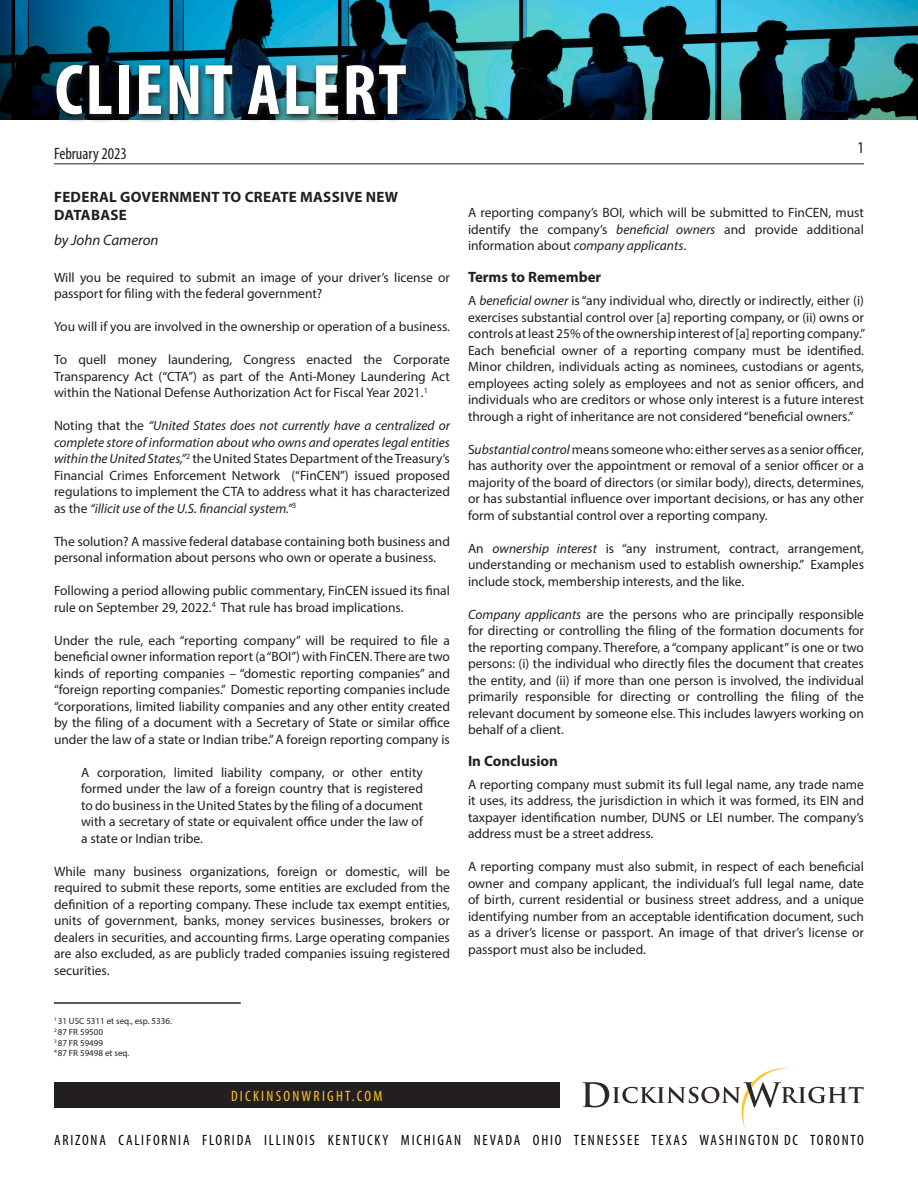
<style>
.page{position:relative;width:918px;height:1188px;background:#fff}
.page>*{position:absolute;margin:0;border:0;box-sizing:border-box;transform-origin:0 0}
.t1{font:700 condensed 72px "Myriad Pro";letter-spacing:.03em;color:#fff}
.t2{font:condensed 16.5px "Myriad Pro";color:#231f20}
.t3{font:condensed 15px "Myriad Pro";letter-spacing:.12em;color:#000}
.DW_Subtitles_-_Bold{font:700 15px/18px "Myriad Pro";letter-spacing:.015em;color:#231f20}
.t4{font:condensed 15px "Myriad Pro";letter-spacing:.15em;color:#fec427}
.t5{font:italic 15px "Myriad Pro";color:#231f20}
.t6{font:13.5px/16.5px "Myriad Pro";color:#231f20;text-align:justify}
.t7{font:9px "Myriad Pro";color:#231f20}
.s1{font-style:italic}
</style>
<div class="page">
<img style="left:0;top:0;width:918px;height:120px">
<hr style="left:54px;top:163px;width:810px;height:1px;background:#231f20">
<svg style="left:52px;top:61px;width:362px;height:61px;background:#1c3b47"></svg>
<div style="left:54px;top:1082px;width:505px;height:26px;background:#231f20"></div>
<svg style="left:582px;top:1068px;width:282px;height:61px"></svg>
<hr style="left:54px;top:1002px;width:187px;height:2px;background:#231f20">
<h1 class="t1" style="left:55px;top:45px;width:353px">CLIENT ALERT</h1>
<p class="t2" style="left:54px;top:144px;width:74px">February 2023</p>
<p class="DW_Subtitles_-_Bold" style="left:54px;top:188px;width:346px">FEDERAL GOVERNMENT TO CREATE MASSIVE NEW<br>DATABASE</p>
<p class="t5" style="left:54px;top:231px;width:106px">by John Cameron</p>
<p class="t6" style="left:54px;top:269px;width:398px">Will you be required to submit an image of your driver’s license or passport for filing with the federal government?</p>
<p class="t6" style="left:54px;top:318px;width:398px">You will if you are involved in the ownership or operation of a business.</p>
<p class="t6" style="left:54px;top:351px;width:397px">To quell money laundering, Congress enacted the Corporate Transparency Act (“CTA”) as part of the Anti-Money Laundering Act within the National Defense Authorization Act for Fiscal Year 2021.<sup>1</sup></p>
<p class="t6" style="left:54px;top:417px;width:398px">Noting that the <span class="s1">“United States does not currently have a centralized or complete store of information about who owns and operates legal entities within the United States,”</span><sup>2</sup> the United States Department of the Treasury’s Financial Crimes Enforcement Network (“FinCEN”) issued proposed regulations to implement the CTA to address what it has characterized as the <span class="s1">“illicit use of the U.S. financial system.”</span><sup>3</sup></p>
<p class="t6" style="left:54px;top:533px;width:398px">The solution? A massive federal database containing both business and personal information about persons who own or operate a business.</p>
<p class="t6" style="left:54px;top:582px;width:397px">Following a period allowing public commentary, FinCEN issued its final rule on September 29, 2022.<sup>4</sup> That rule has broad implications.</p>
<p class="t6" style="left:54px;top:632px;width:398px">Under the rule, each “reporting company” will be required to file a beneficial owner information report (a “BOI”) with FinCEN. There are two kinds of reporting companies – “domestic reporting companies” and “foreign reporting companies.” Domestic reporting companies include “corporations, limited liability companies and any other entity created by the filing of a document with a Secretary of State or similar office under the law of a state or Indian tribe.” A foreign reporting company is</p>
<p class="t6" style="left:81px;top:764px;width:344px">A corporation, limited liability company, or other entity formed under the law of a foreign country that is registered to do business in the United States by the filing of a document with a secretary of state or equivalent office under the law of a state or Indian tribe.</p>
<p class="t6" style="left:54px;top:863px;width:398px">While many business organizations, foreign or domestic, will be required to submit these reports, some entities are excluded from the definition of a reporting company. These include tax exempt entities, units of government, banks, money services businesses, brokers or dealers in securities, and accounting firms. Large operating companies are also excluded, as are publicly traded companies issuing registered securities.</p>
<p class="t7" style="left:54px;top:1015px;width:119px"><sup>1</sup> 31 USC 5311 et seq., esp. 5336.</p>
<p class="t7" style="left:54px;top:1026px;width:51px"><sup>2</sup> 87 FR 59500</p>
<p class="t7" style="left:54px;top:1037px;width:51px"><sup>3</sup> 87 FR 59499</p>
<p class="t7" style="left:54px;top:1048px;width:77px"><sup>4</sup> 87 FR 59498 et seq.</p>
<p class="t2" style="left:858px;top:138px;width:8px">1</p>
<p class="t6" style="left:468px;top:204px;width:397px">A reporting company’s BOI, which will be submitted to FinCEN, must identify the company’s <span class="s1">beneficial owners</span> and provide additional information about <span class="s1">company applicants</span>.</p>
<p class="DW_Subtitles_-_Bold" style="left:468px;top:267px;width:135px">Terms to Remember</p>
<p class="t6" style="left:468px;top:292px;width:399px">A <span class="s1">beneficial owner</span> is “any individual who, directly or indirectly, either (i) exercises substantial control over [a] reporting company, or (ii) owns or controls at least 25% of the ownership interest of [a] reporting company.” Each beneficial owner of a reporting company must be identified.<br>Minor children, individuals acting as nominees, custodians or agents, employees acting solely as employees and not as senior officers, and individuals who are creditors or whose only interest is a future interest through a right of inheritance are not considered “beneficial owners.”</p>
<p class="t6" style="left:468px;top:441px;width:397px">S<span class="s1">ubstantial control</span> means someone who: either serves as a senior officer, has authority over the appointment or removal of a senior officer or a majority of the board of directors (or similar body), directs, determines, or has substantial influence over important decisions, or has any other form of substantial control over a reporting company.</p>
<p class="t6" style="left:468px;top:540px;width:398px">An <span class="s1">ownership interest</span> is “any instrument, contract, arrangement, understanding or mechanism used to establish ownership.” Examples include stock, membership interests, and the like.</p>
<p class="t6" style="left:468px;top:606px;width:398px"><span class="s1">Company applicants</span> are the persons who are principally responsible for directing or controlling the filing of the formation documents for the reporting company. Therefore, a “company applicant” is one or two persons: (i) the individual who directly files the document that creates the entity, and (ii) if more than one person is involved, the individual primarily responsible for directing or controlling the filing of the relevant document by someone else. This includes lawyers working on behalf of a client.</p>
<p class="DW_Subtitles_-_Bold" style="left:468px;top:751px;width:91px">In Conclusion</p>
<p class="t6" style="left:468px;top:776px;width:398px">A reporting company must submit its full legal name, any trade name it uses, its address, the jurisdiction in which it was formed, its EIN and taxpayer identification number, DUNS or LEI number. The company’s address must be a street address.</p>
<p class="t6" style="left:468px;top:858px;width:398px">A reporting company must also submit, in respect of each beneficial owner and company applicant, the individual’s full legal name, date of birth, current residential or business street address, and a unique identifying number from an acceptable identification document, such as a driver’s license or passport. An image of that driver’s license or passport must also be included.</p>
<p class="t4" style="left:231px;top:1087px;width:153px">DICKINSONWRIGHT.COM</p>
<p class="t3" style="left:54px;top:1131px;width:811px">ARIZONA CALIFORNIA FLORIDA ILLINOIS KENTUCKY MICHIGAN NEVADA OHIO TENNESSEE TEXAS WASHINGTON DC TORONTO</p>
</div>
